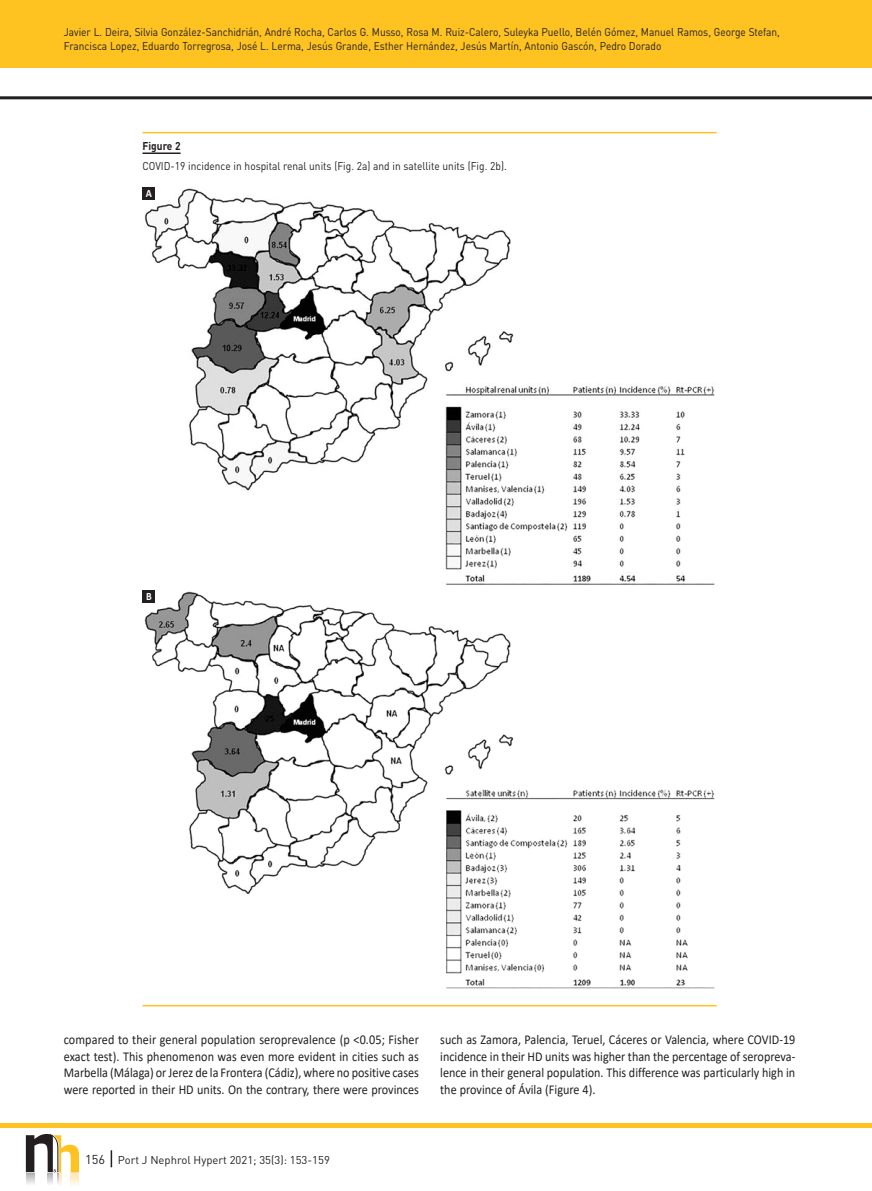
<style>
.page{position:relative;width:872px;height:1191px;background:#fff}
.page>*{position:absolute;margin:0;border:0;box-sizing:border-box;transform-origin:0 0}
.t1{font:13.5px/16.5px "Calibri";color:#231f20;text-align:justify;scale:.9 1}
.t2{font:12.75px "DIN";color:#231f20}
.t3{font:11.25px/13.5px "DIN";color:#231f20;scale:.9 1}
.t4{font:11.25px "DIN";color:#231f20}
.t5{font:700 11.25px "DIN";color:#231f20;scale:.9 1}
.t6{font:700 11.25px "Calibri";color:#fff;scale:.9 1}
</style>
<div class="page">
<hr style="left:0;top:96px;width:872px;height:3px;background:#231f20">
<hr style="left:0;top:1123px;width:872px;height:4px;background:#fec221">
<svg style="left:111px;top:1150px;width:1px;height:17px"></svg>
<div style="left:0;top:0;width:872px;height:68px;background:#fec221"></div>
<svg style="left:26px;top:1134px;width:53px;height:51px"></svg>
<hr style="left:142px;top:132px;width:574px;height:1px;background:#fec221">
<hr style="left:142px;top:152px;width:39px;height:2px;background:#231f20">
<hr style="left:142px;top:1005px;width:574px;height:1px;background:#fec221">
<img style="left:142px;top:591px;width:573px;height:397px">
<div style="left:142px;top:590px;width:13px;height:12px;background:#231f20"></div>
<img style="left:142px;top:188px;width:573px;height:397px">
<div style="left:142px;top:187px;width:13px;height:12px;background:#231f20"></div>
<p class="t3" style="left:64px;top:25px;width:797px">Javier L. Deira, Silvia González-Sanchidrián, André Rocha, Carlos G. Musso, Rosa M. Ruiz-Calero, Suleyka Puello, Belén Gómez, Manuel Ramos, George Stefan,<br>Francisca Lopez, Eduardo Torregrosa, José L. Lerma, Jesús Grande, Esther Hernández, Jesús Martín, Antonio Gascón, Pedro Dorado</p>
<p class="t5" style="left:142px;top:139px;width:44px">Figure 2</p>
<p class="t3" style="left:142px;top:159px;width:406px">COVID-19 incidence in hospital renal units (Fig. 2a) and in satellite units (Fig. 2b).</p>
<p class="t6" style="left:146px;top:185px;width:8px">A</p>
<p class="t6" style="left:146px;top:589px;width:8px">B</p>
<p class="t1" style="left:64px;top:1031px;width:396px">compared to their general population seroprevalence (p &lt;0.05; Fisher exact test). This phenomenon was even more evident in cities such as Marbella (Málaga) or Jerez de la Frontera (Cádiz), where no positive cases were reported in their HD units. On the contrary, there were provinces</p>
<p class="t1" style="left:440px;top:1031px;width:396px">such as Zamora, Palencia, Teruel, Cáceres or Valencia, where COVID-19 incidence in their HD units was higher than the percentage of seropreva&shy;lence in their general population. This difference was particularly high in the province of Ávila (Figure 4).</p>
<p class="t2" style="left:85px;top:1151px;width:21px">156</p>
<p class="t4" style="left:118px;top:1152px;width:214px">Port J Nephrol Hypert 2021; 35(3): 153-159</p>
</div>
